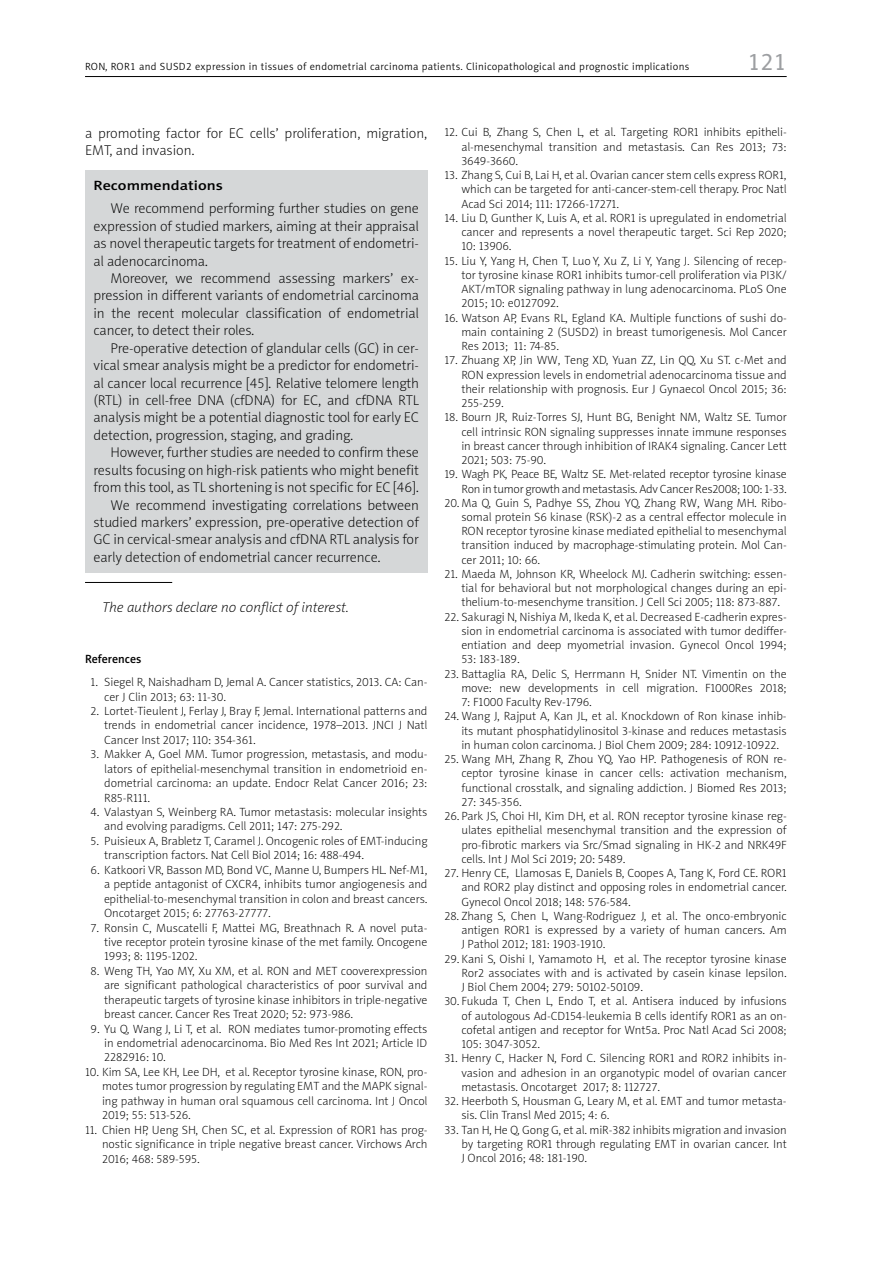
<style>
.page{position:relative;width:893px;height:1263px;background:#fff}
.page>*{position:absolute;margin:0;border:0;box-sizing:border-box;transform-origin:0 0}
.t1{font:24px "Naomi Sans EFN";color:#9d9fa2}
.t2{font:14.25px/17.4px "Naomi Sans EFN Thin";letter-spacing:-.005em;color:#000;text-align:justify}
.t3{font:italic 14.25px "Naomi Sans EFN Thin";color:#000}
.t4{font:13.5px "Naomi Sans EFN Medium";color:#000;scale:1.2 1}
.t5{font:12px/14.2px "Naomi Sans EFN Thin";color:#000;text-align:justify}
.t6{font:12px "Naomi Sans EFN Medium";color:#000}
.t7{font:10.5px "Naomi Sans EFN Light";letter-spacing:.03em;color:#000}
.s1{font-style:italic}
</style>
<div class="page">
<hr style="left:85px;top:76px;width:702px;height:1px;background:#000">
<div style="left:85px;top:170px;width:342px;height:403px;background:#d5d7d8"></div>
<hr style="left:85px;top:582px;width:87px;height:1px;background:#000">
<p class="t7" style="left:85px;top:61px;width:606px">RON, ROR1 and SUSD2 expression in tissues of endometrial carcinoma patients. Clinicopathological and prognostic implications</p>
<h1 class="t1" style="left:747px;top:47px;width:41px">121</h1>
<p class="t2" style="left:85px;top:125px;width:344px">a promoting factor for EC cells’ proliferation, migration,<br>EMT, and invasion.</p>
<p class="t4" style="left:94px;top:177px;width:109px">Recommendations</p>
<p class="t2" style="left:94px;top:200px;width:327px;text-indent:17px">We recommend performing further studies on gene expression of studied markers, aiming at their appraisal as novel therapeutic targets for treatment of endometri&shy;al adenocarcinoma.</p>
<p class="t2" style="left:94px;top:270px;width:327px;text-indent:17px">Moreover, we recommend assessing markers’ ex&shy;pression in different variants of endometrial carcinoma in the recent molecular classification of endometrial cancer, to detect their roles.</p>
<p class="t2" style="left:94px;top:339px;width:327px;text-indent:17px">Pre-operative detection of glandular cells (GC) in cer&shy;vical smear analysis might be a predictor for endometri&shy;al cancer local recurrence [45]. Relative telomere length (RTL) in cell-free DNA (cfDNA) for EC, and cfDNA RTL analysis might be a potential diagnostic tool for early EC detection, progression, staging, and grading.</p>
<p class="t2" style="left:111px;top:444px;width:310px">However, further studies are needed to confirm these</p>
<p class="t2" style="left:94px;top:461px;width:327px">results focusing on high-risk patients who might benefit</p>
<p class="t2" style="left:94px;top:479px;width:327px">from this tool, as TL shortening is not specific for EC [46].</p>
<p class="t2" style="left:111px;top:496px;width:310px">We recommend investigating correlations between</p>
<p class="t2" style="left:94px;top:514px;width:327px">studied markers’ expression, pre-operative detection of</p>
<p class="t2" style="left:94px;top:531px;width:327px">GC in cervical-smear analysis and cfDNA RTL analysis for</p>
<p class="t2" style="left:94px;top:548px;width:289px">early detection of endometrial cancer recurrence.</p>
<p class="t3" style="left:102px;top:600px;width:248px">The authors declare no conflict of interest.</p>
<p class="t6" style="left:85px;top:652px;width:58px">References</p>
<p class="t5" style="left:104px;top:675px;width:325px;text-indent:-14px">1. Siegel R, Naishadham D, Jemal A. Cancer statistics, 2013. CA: Can&shy;cer J Clin 2013; 63: 11-30.</p>
<p class="t5" style="left:104px;top:704px;width:325px;text-indent:-14px">2. Lortet-Tieulent J, Ferlay J, Bray F, Jemal. International patterns and trends in endometrial cancer incidence, 1978–2013. JNCI J Natl Cancer Inst 2017; 110: 354-361.</p>
<p class="t5" style="left:104px;top:747px;width:325px;text-indent:-14px">3. Makker A, Goel MM. Tumor progression, metastasis, and modu&shy;lators of epithelial-mesenchymal transition in endometrioid en&shy;dometrial carcinoma: an update. Endocr Relat Cancer 2016; 23:<br>R85-R111.</p>
<p class="t5" style="left:104px;top:805px;width:325px;text-indent:-14px">4. Valastyan S, Weinberg RA. Tumor metastasis: molecular insights and evolving paradigms. Cell 2011; 147: 275-292.</p>
<p class="t5" style="left:104px;top:834px;width:325px;text-indent:-14px">5. Puisieux A, Brabletz T, Caramel J. Oncogenic roles of EMT-inducing transcription factors. Nat Cell Biol 2014; 16: 488-494.</p>
<p class="t5" style="left:104px;top:863px;width:325px;text-indent:-14px">6. Katkoori VR, Basson MD, Bond VC, Manne U, Bumpers HL. Nef-M1, a peptide antagonist of CXCR4, inhibits tumor angiogenesis and epithelial-to-mesenchymal transition in colon and breast cancers.<br>Oncotarget 2015; 6: 27763-27777.</p>
<p class="t5" style="left:104px;top:920px;width:325px;text-indent:-14px">7. Ronsin C, Muscatelli F, Mattei MG, Breathnach R. A novel puta&shy;tive receptor protein tyrosine kinase of the met family. Oncogene 1993; 8: 1195-1202.</p>
<p class="t5" style="left:104px;top:964px;width:325px;text-indent:-14px">8. Weng TH, Yao MY, Xu XM, et al. RON and MET cooverexpression are significant pathological characteristics of poor survival and therapeutic targets of tyrosine kinase inhibitors in triple-negative breast cancer. Cancer Res Treat 2020; 52: 973-986.</p>
<p class="t5" style="left:104px;top:1021px;width:325px;text-indent:-14px">9. Yu Q, Wang J, Li T, et al. RON mediates tumor-promoting effects in endometrial adenocarcinoma. Bio Med Res Int 2021; Article ID 2282916: 10.</p>
<p class="t5" style="left:102px;top:1065px;width:327px;text-indent:-17px">10. Kim SA, Lee KH, Lee DH, et al. Receptor tyrosine kinase, RON, pro&shy;motes tumor progression by regulating EMT and the MAPK signal&shy;ing pathway in human oral squamous cell carcinoma. Int J Oncol 2019; 55: 513-526.</p>
<p class="t5" style="left:102px;top:1122px;width:327px;text-indent:-17px">11. Chien HP, Ueng SH, Chen SC, et al. Expression of ROR1 has prog&shy;nostic significance in triple negative breast cancer. Virchows Arch 2016; 468: 589-595.</p>
<p class="t5" style="left:461px;top:125px;width:327px;text-indent:-17px">12. Cui B, Zhang S, Chen L, et al. Targeting ROR1 inhibits epitheli&shy;al-mesenchymal transition and metastasis. Can Res 2013; 73:<br>3649-3660.</p>
<p class="t5" style="left:461px;top:168px;width:327px;text-indent:-17px">13. Zhang S, Cui B, Lai H, et al. Ovarian cancer stem cells express ROR1, which can be targeted for anti-cancer-stem-cell therapy. Proc Natl Acad Sci 2014; 111: 17266-17271.</p>
<p class="t5" style="left:461px;top:211px;width:327px;text-indent:-17px">14. Liu D, Gunther K, Luis A, et al. ROR1 is upregulated in endometrial cancer and represents a novel therapeutic target. Sci Rep 2020; 10: 13906.</p>
<p class="t5" style="left:461px;top:253px;width:327px;text-indent:-17px">15. Liu Y, Yang H, Chen T, Luo Y, Xu Z, Li Y, Yang J<span class="s1">.</span> Silencing of recep&shy;tor tyrosine kinase ROR1 inhibits tumor-cell proliferation via PI3K/ AKT/mTOR signaling pathway in lung adenocarcinoma. PLoS One 2015; 10: e0127092.</p>
<p class="t5" style="left:461px;top:310px;width:327px;text-indent:-17px">16. Watson AP, Evans RL, Egland KA. Multiple functions of sushi do&shy;main containing 2 (SUSD2) in breast tumorigenesis. Mol Cancer Res 2013; 11: 74-85.</p>
<p class="t5" style="left:461px;top:353px;width:327px;text-indent:-17px">17. Zhuang XP, Jin WW, Teng XD, Yuan ZZ, Lin QQ, Xu ST. c-Met and RON expression levels in endometrial adenocarcinoma tissue and their relationship with prognosis. Eur J Gynaecol Oncol 2015; 36:<br>255-259.</p>
<p class="t5" style="left:461px;top:410px;width:327px;text-indent:-17px">18. Bourn JR, Ruiz-Torres SJ, Hunt BG, Benight NM, Waltz SE. Tumor cell intrinsic RON signaling suppresses innate immune responses in breast cancer through inhibition of IRAK4 signaling. Cancer Lett 2021; 503: 75-90.</p>
<p class="t5" style="left:444px;top:467px;width:344px;text-align:right">19. Wagh PK, Peace BE, Waltz SE. Met-related receptor tyrosine kinase<br>Ron in tumor growth and metastasis. Adv Cancer Res2008; 100: 1-33.</p>
<p class="t5" style="left:461px;top:496px;width:327px;text-indent:-17px">20. Ma Q, Guin S, Padhye SS, Zhou YQ, Zhang RW, Wang MH. Ribo&shy;somal protein S6 kinase (RSK)-2 as a central effector molecule in RON receptor tyrosine kinase mediated epithelial to mesenchymal transition induced by macrophage-stimulating protein. Mol Can&shy;cer 2011; 10: 66.</p>
<p class="t5" style="left:461px;top:567px;width:327px;text-indent:-17px">21. Maeda M, Johnson KR, Wheelock MJ. Cadherin switching: essen&shy;tial for behavioral but not morphological changes during an epi&shy;thelium-to-mesenchyme transition. J Cell Sci 2005; 118: 873-887.</p>
<p class="t5" style="left:461px;top:610px;width:327px;text-indent:-17px">22. Sakuragi N, Nishiya M, Ikeda K, et al. Decreased E-cadherin expres&shy;sion in endometrial carcinoma is associated with tumor dediffer&shy;entiation and deep myometrial invasion. Gynecol Oncol 1994; 53: 183-189.</p>
<p class="t5" style="left:461px;top:667px;width:327px;text-indent:-17px">23. Battaglia RA, Delic S, Herrmann H, Snider NT. Vimentin on the move: new developments in cell migration. F1000Res 2018; 7: F1000 Faculty Rev-1796.</p>
<p class="t5" style="left:461px;top:709px;width:327px;text-indent:-17px">24. Wang J, Rajput A, Kan JL, et al. Knockdown of Ron kinase inhib&shy;its mutant phosphatidylinositol 3-kinase and reduces metastasis in human colon carcinoma. J Biol Chem 2009; 284: 10912-10922.</p>
<p class="t5" style="left:461px;top:752px;width:327px;text-indent:-17px">25. Wang MH, Zhang R, Zhou YQ, Yao HP. Pathogenesis of RON re&shy;ceptor tyrosine kinase in cancer cells: activation mechanism, functional crosstalk, and signaling addiction. J Biomed Res 2013; 27: 345-356.</p>
<p class="t5" style="left:461px;top:809px;width:327px;text-indent:-17px">26. Park JS, Choi HI, Kim DH, et al. RON receptor tyrosine kinase reg&shy;ulates epithelial mesenchymal transition and the expression of pro-fibrotic markers via Src/Smad signaling in HK-2 and NRK49F cells. Int J Mol Sci 2019; 20: 5489.</p>
<p class="t5" style="left:461px;top:866px;width:327px;text-indent:-17px">27. Henry CE, Llamosas E, Daniels B, Coopes A, Tang K, Ford CE. ROR1 and ROR2 play distinct and opposing roles in endometrial cancer.<br>Gynecol Oncol 2018; 148: 576-584.</p>
<p class="t5" style="left:461px;top:909px;width:327px;text-indent:-17px">28. Zhang S, Chen L, Wang-Rodriguez J, et al. The onco-embryonic antigen ROR1 is expressed by a variety of human cancers. Am J Pathol 2012; 181: 1903-1910.</p>
<p class="t5" style="left:461px;top:951px;width:327px;text-indent:-17px">29. Kani S, Oishi I, Yamamoto H, et al. The receptor tyrosine kinase Ror2 associates with and is activated by casein kinase Iepsilon.<br>J Biol Chem 2004; 279: 50102-50109.</p>
<p class="t5" style="left:461px;top:994px;width:327px;text-indent:-17px">30. Fukuda T, Chen L, Endo T, et al. Antisera induced by infusions of autologous Ad-CD154-leukemia B cells identify ROR1 as an on&shy;cofetal antigen and receptor for Wnt5a. Proc Natl Acad Sci 2008; 105: 3047-3052.</p>
<p class="t5" style="left:461px;top:1051px;width:327px;text-indent:-17px">31. Henry C, Hacker N, Ford C. Silencing ROR1 and ROR2 inhibits in&shy;vasion and adhesion in an organotypic model of ovarian cancer metastasis. Oncotarget 2017; 8: 112727.</p>
<p class="t5" style="left:461px;top:1094px;width:327px;text-indent:-17px">32. Heerboth S, Housman G, Leary M, et al. EMT and tumor metasta&shy;sis. Clin Transl Med 2015; 4: 6.</p>
<p class="t5" style="left:461px;top:1122px;width:327px;text-indent:-17px">33. Tan H, He Q, Gong G, et al. miR-382 inhibits migration and invasion by targeting ROR1 through regulating EMT in ovarian cancer. Int J Oncol 2016; 48: 181-190.</p>
</div>
